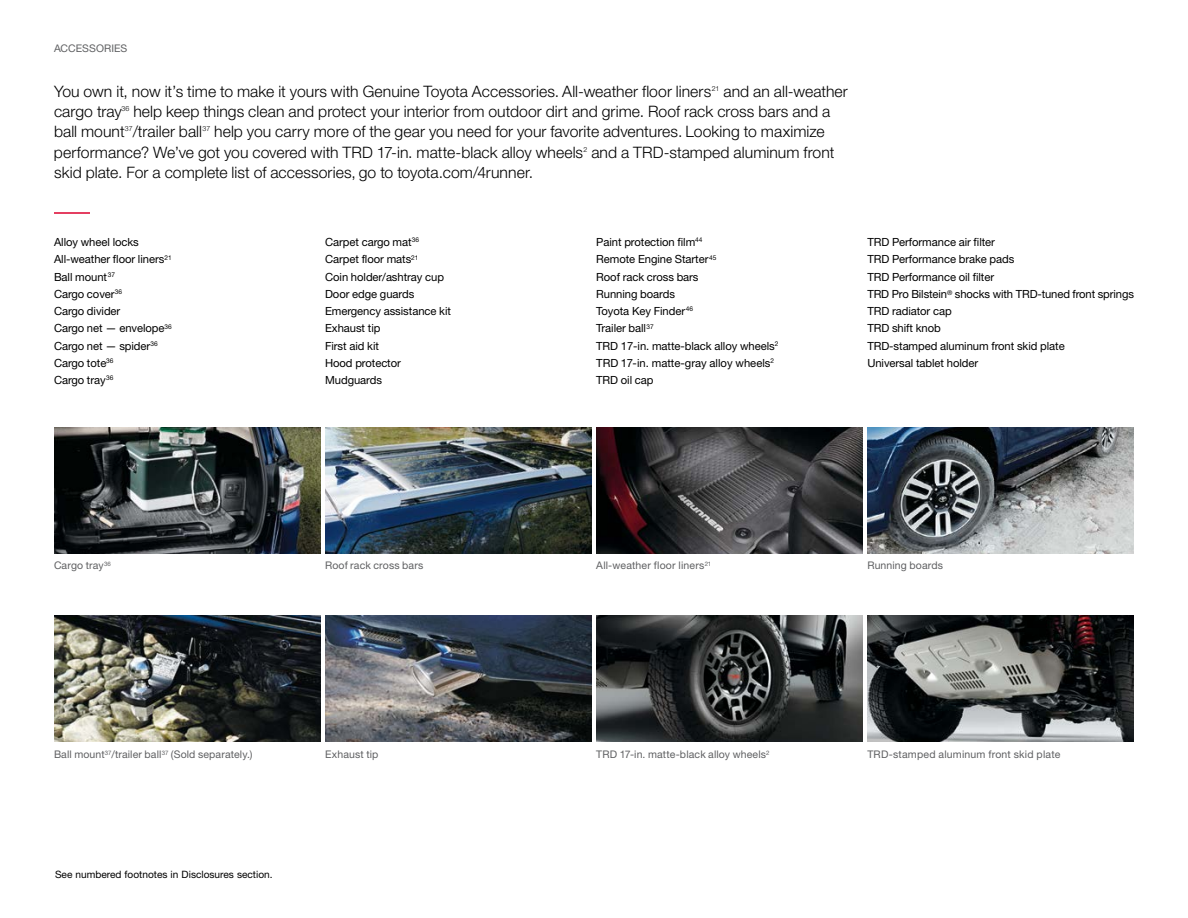
<style>
.page{position:relative;width:1188px;height:918px;background:#fff}
.page>*{position:absolute;margin:0;border:0;box-sizing:border-box;transform-origin:0 0}
.t1{font:300 15.75px/20.2px "Helvetica Neue LT Std";letter-spacing:.005em;color:#000}
.t2{font:11.25px/17.2px "Helvetica Neue LT Std";letter-spacing:-.005em;color:#000}
.t3{font:10.5px "Helvetica Neue LT Std";letter-spacing:.015em;color:#5f6062}
.t4{font:10.2px "Helvetica Neue LT Std";color:#000}
.t5{font:300 7.05px "Helvetica Neue LT Std";color:#000}
</style>
<div class="page">
<img style="left:596px;top:616px;width:267px;height:126px">
<img style="left:867px;top:616px;width:267px;height:126px">
<img style="left:596px;top:428px;width:267px;height:126px">
<img style="left:867px;top:427px;width:267px;height:126px">
<img style="left:54px;top:616px;width:267px;height:126px">
<img style="left:54px;top:428px;width:267px;height:126px">
<img style="left:325px;top:616px;width:267px;height:126px">
<img style="left:325px;top:428px;width:267px;height:126px">
<hr style="left:54px;top:212px;width:36px;height:2px;background:#dc002e">
<p class="t3" style="left:54px;top:43px;width:75px">ACCESSORIES</p>
<h1 class="t1" style="left:54px;top:81px;width:659px">You own it, now it’s time to make it yours with Genuine Toyota Accessories. All-weather floor liners</h1>
<p class="t5" style="left:712px;top:84px;width:9px">21</p>
<h1 class="t1" style="left:723px;top:81px;width:126px">and an all-weather</h1>
<h1 class="t1" style="left:54px;top:101px;width:69px">cargo tray</h1>
<p class="t5" style="left:122px;top:104px;width:9px">36</p>
<h1 class="t1" style="left:133px;top:101px;width:699px">help keep things clean and protect your interior from outdoor dirt and grime. Roof rack cross bars and a</h1>
<h1 class="t1" style="left:54px;top:121px;width:72px">ball mount</h1>
<p class="t5" style="left:125px;top:124px;width:9px">37</p>
<h1 class="t1" style="left:133px;top:121px;width:71px">/trailer ball</h1>
<p class="t5" style="left:202px;top:124px;width:9px">37</p>
<h1 class="t1" style="left:54px;top:121px;width:772px;text-indent:160px">help you carry more of the gear you need for your favorite adventures. Looking to maximize performance? We’ve got you covered with TRD 17-in. matte-black alloy wheels</h1>
<p class="t5" style="left:584px;top:145px;width:5px">2</p>
<h1 class="t1" style="left:591px;top:141px;width:245px">and a TRD-stamped aluminum front</h1>
<h1 class="t1" style="left:54px;top:162px;width:481px">skid plate. For a complete list of accessories, go to toyota.com/4runner.</h1>
<p class="t2" style="left:54px;top:233px;width:119px">Alloy wheel locks<br>All-weather floor liners<sup>21<br></sup>Ball mount<sup>37<br></sup>Cargo cover<sup>36<br></sup>Cargo divider<br>Cargo net — envelope<sup>36<br></sup>Cargo net — spider<sup>36<br></sup>Cargo tote<sup>36<br></sup>Cargo tray<sup>36</sup></p>
<p class="t2" style="left:325px;top:233px;width:127px">Carpet cargo mat<sup>36<br></sup>Carpet floor mats<sup>21<br></sup>Coin holder/ashtray cup<br>Door edge guards<br>Emergency assistance kit<br>Exhaust tip<br>First aid kit<br>Hood protector<br>Mudguards</p>
<p class="t2" style="left:596px;top:233px;width:184px">Paint protection film<sup>44<br></sup>Remote Engine Starter<sup>45<br></sup>Roof rack cross bars<br>Running boards<br>Toyota Key Finder<sup>46<br></sup>Trailer ball<sup>37<br></sup>TRD 17-in. matte-black alloy wheels<sup>2<br></sup>TRD 17-in. matte-gray alloy wheels<sup>2<br></sup>TRD oil cap</p>
<p class="t2" style="left:867px;top:233px;width:268px">TRD Performance air filter<br>TRD Performance brake pads<br>TRD Performance oil filter<br>TRD Pro Bilstein<sup>®</sup> shocks with TRD-tuned front springs<br>TRD radiator cap<br>TRD shift knob<br>TRD-stamped aluminum front skid plate<br>Universal tablet holder</p>
<p class="t3" style="left:54px;top:559px;width:58px">Cargo tray<sup>36</sup></p>
<p class="t3" style="left:325px;top:559px;width:100px">Roof rack cross bars</p>
<p class="t3" style="left:54px;top:748px;width:200px">Ball mount<sup>37</sup>/trailer ball<sup>37</sup> (Sold separately.)</p>
<p class="t4" style="left:55px;top:868px;width:219px">See numbered footnotes in Disclosures section.</p>
<p class="t3" style="left:325px;top:748px;width:55px">Exhaust tip</p>
<p class="t3" style="left:596px;top:559px;width:117px">All-weather floor liners<sup>21</sup></p>
<p class="t3" style="left:596px;top:748px;width:175px">TRD 17-in. matte-black alloy wheels<sup>2</sup></p>
<p class="t3" style="left:867px;top:559px;width:77px">Running boards</p>
<p class="t3" style="left:867px;top:748px;width:194px">TRD-stamped aluminum front skid plate</p>
</div>
